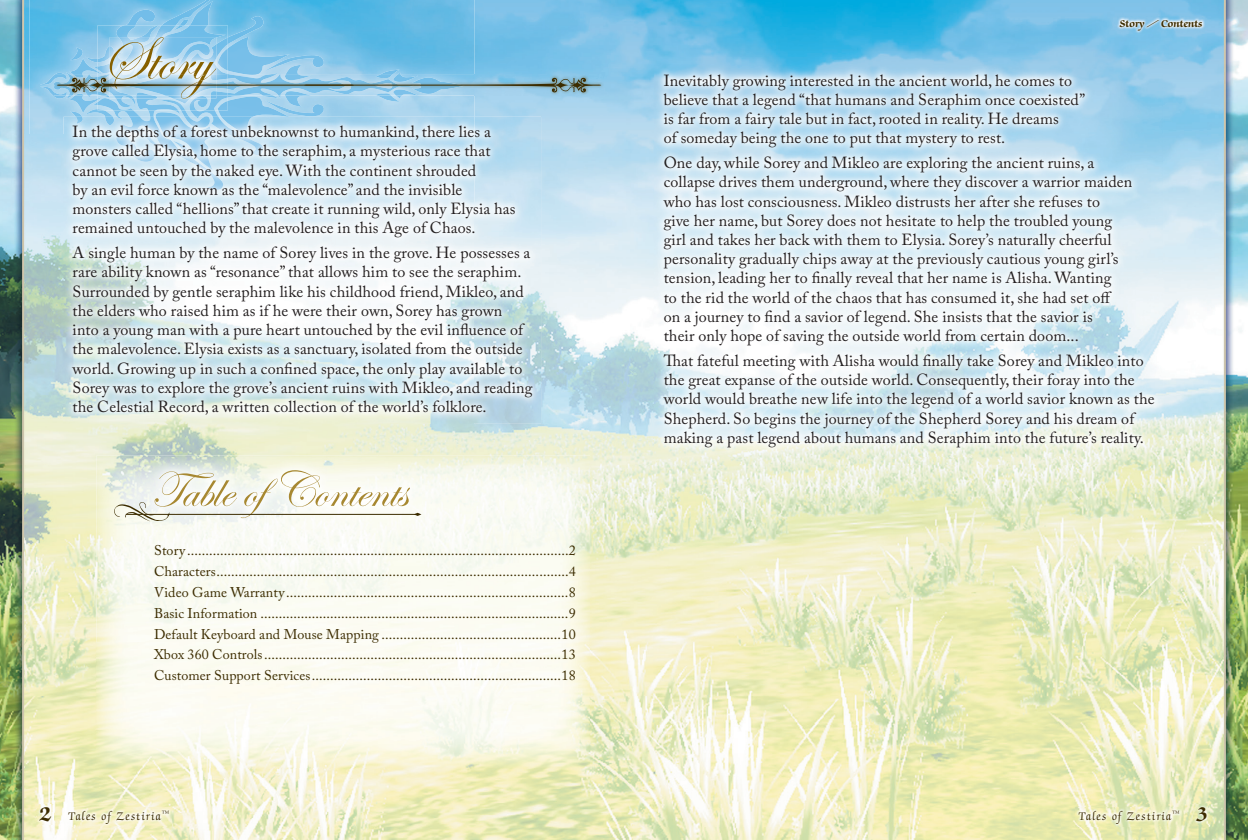
<style>
.page{position:relative;width:1248px;height:840px;background:#fff}
.page>*{position:absolute;margin:0;border:0;box-sizing:border-box;transform-origin:0 0}
.t1{font:62.4px "Edwardian Script ITC";color:#866000}
.t2{font:51px "Edwardian Script ITC";color:#a78831}
.t3{font:700 22.6px "Zapf Chancery";color:#3c2c00}
.t4{font:16px/19.2px "Adobe Caslon Pro";letter-spacing:.01em;color:#231f20}
.t5{font:14px/20.8px "Adobe Caslon Pro";letter-spacing:.01em;color:#3c2c00;text-align:justify}
.t6{font:12.8px "Zapf Chancery";letter-spacing:.1em;color:#3c2c00}
.t7{font:700 11.4px "Zapf Chancery";color:#3c2c00}
.t8{font:7.4px "Zapf Chancery";color:#3c2c00}
.s1{font-style:italic}
</style>
<div class="page">
<img style="left:0;top:0;width:1247px;height:839px">
<img style="left:65px;top:807px;width:107px;height:19px">
<img style="left:1075px;top:807px;width:106px;height:19px">
<img style="left:36px;top:804px;width:18px;height:19px">
<img style="left:1193px;top:804px;width:16px;height:19px">
<img style="left:29px;top:0;width:445px;height:135px">
<img style="left:29px;top:135px;width:34px;height:67px">
<img style="left:281px;top:37px;width:9px;height:18px">
<img style="left:281px;top:55px;width:44px;height:16px">
<img style="left:379px;top:69px;width:20px;height:2px">
<img style="left:210px;top:1px;width:3px;height:15px">
<img style="left:93px;top:0;width:117px;height:57px">
<img style="left:70px;top:47px;width:17px;height:11px">
<svg style="left:85px;top:57px;width:13px;height:1px"></svg>
<img style="left:69px;top:58px;width:29px;height:13px">
<img style="left:40px;top:73px;width:14px;height:25px">
<img style="left:190px;top:16px;width:91px;height:55px">
<img style="left:96px;top:455px;width:494px;height:312px">
<img style="left:216px;top:25px;width:12px;height:46px">
<img style="left:218px;top:48px;width:10px;height:22px">
<img style="left:176px;top:25px;width:50px;height:13px">
<svg style="left:173px;top:19px;width:15px;height:11px"></svg>
<img style="left:98px;top:25px;width:78px;height:46px">
<img style="left:98px;top:46px;width:12px;height:16px">
<img style="left:180px;top:59px;width:9px;height:9px">
<img style="left:180px;top:37px;width:36px;height:22px">
<img style="left:110px;top:37px;width:70px;height:34px">
<svg style="left:110px;top:46px;width:5px;height:11px"></svg>
<img style="left:189px;top:44px;width:27px;height:27px">
<img style="left:168px;top:68px;width:24px;height:3px">
<img style="left:114px;top:64px;width:22px;height:7px">
<img style="left:654px;top:65px;width:508px;height:391px">
<img style="left:63px;top:125px;width:478px;height:298px">
<img style="left:265px;top:125px;width:25px;height:9px">
<img style="left:226px;top:125px;width:39px;height:30px">
<img style="left:114px;top:125px;width:111px;height:65px">
<svg style="left:54px;top:71px;width:547px;height:54px;background:#9ac8e1"></svg>
<img style="left:143px;top:457px;width:278px;height:72px">
<svg style="left:114px;top:501px;width:56px;height:20px"></svg>
<hr style="left:126px;top:513px;width:292px;height:1px;background:#3c2c00">
<svg style="left:414px;top:512px;width:7px;height:3px"></svg>
<img style="left:1116px;top:17px;width:88px;height:16px">
<h1 class="t1" style="left:101px;top:25px;width:111px">Story</h1>
<p class="t4" style="left:73px;top:122px;width:444px">In the depths of a forest unbeknownst to humankind, there lies a grove called Elysia, home to the seraphim, a mysterious race that cannot be seen by the naked eye. With the continent shrouded<br>by an evil force known as the “malevolence” and the invisible monsters called “hellions” that create it running wild, only Elysia has remained untouched by the malevolence in this Age of Chaos.</p>
<p class="t4" style="left:73px;top:243px;width:461px">A single human by the name of Sorey lives in the grove. He possesses a rare ability known as “resonance” that allows him to see the seraphim.<br>Surrounded by gentle seraphim like his childhood friend, Mikleo, and the elders who raised him as if he were their own, Sorey has grown into a young man with a pure heart untouched by the evil influence of the malevolence. Elysia exists as a sanctuary, isolated from the outside world. Growing up in such a confined space, the only play available to Sorey was to explore the grove’s ancient ruins with Mikleo, and reading the Celestial Record, a written collection of the world’s folklore.</p>
<h2 class="t2" style="left:151px;top:462px;width:257px">Table ofContents</h2>
<p class="t5" style="left:154px;top:539px;width:423px">Story ........................................................................................................2<br>Characters ................................................................................................4<br>Video Game Warranty .............................................................................8<br>Basic Information ....................................................................................9<br>Default Keyboard and Mouse Mapping .................................................10<br>Xbox 360 Controls .................................................................................13<br>Customer Support Services ....................................................................18</p>
<p class="t7" style="left:1119px;top:17px;width:84px">Story <span class="s1">/</span>Contents</p>
<p class="t4" style="left:663px;top:70px;width:423px">Inevitably growing interested in the ancient world, he comes to believe that a legend “that humans and Seraphim once coexisted” is far from a fairy tale but in fact, rooted in reality. He dreams<br>of someday being the one to put that mystery to rest.</p>
<p class="t4" style="left:663px;top:153px;width:470px">One day, while Sorey and Mikleo are exploring the ancient ruins, a collapse drives them underground, where they discover a warrior maiden who has lost consciousness. Mikleo distrusts her after she refuses to<br>give her name, but Sorey does not hesitate to help the troubled young girl and takes her back with them to Elysia. Sorey’s naturally cheerful personality gradually chips away at the previously cautious young girl’s tension, leading her to finally reveal that her name is Alisha. Wanting<br>to the rid the world of the chaos that has consumed it, she had set off<br>on a journey to find a savior of legend. She insists that the savior is<br>their only hope of saving the outside world from certain doom...</p>
<p class="t4" style="left:663px;top:351px;width:492px">That fateful meeting with Alisha would finally take Sorey and Mikleo into the great expanse of the outside world. Consequently, their foray into the world would breathe new life into the legend of a world savior known as the Shepherd. So begins the journey of the Shepherd Sorey and his dream of making a past legend about humans and Seraphim into the future’s reality.</p>
<h3 class="t3" style="left:39px;top:802px;width:14px">2</h3>
<p class="t8" style="left:1172px;top:808px;width:9px">™</p>
<h3 class="t3" style="left:1196px;top:802px;width:14px">3</h3>
<p class="t6" style="left:68px;top:808px;width:103px">Tales of Zestiria<sup>™</sup></p>
<p class="t6" style="left:1078px;top:808px;width:94px">Tales of Zestiria</p>
</div>
